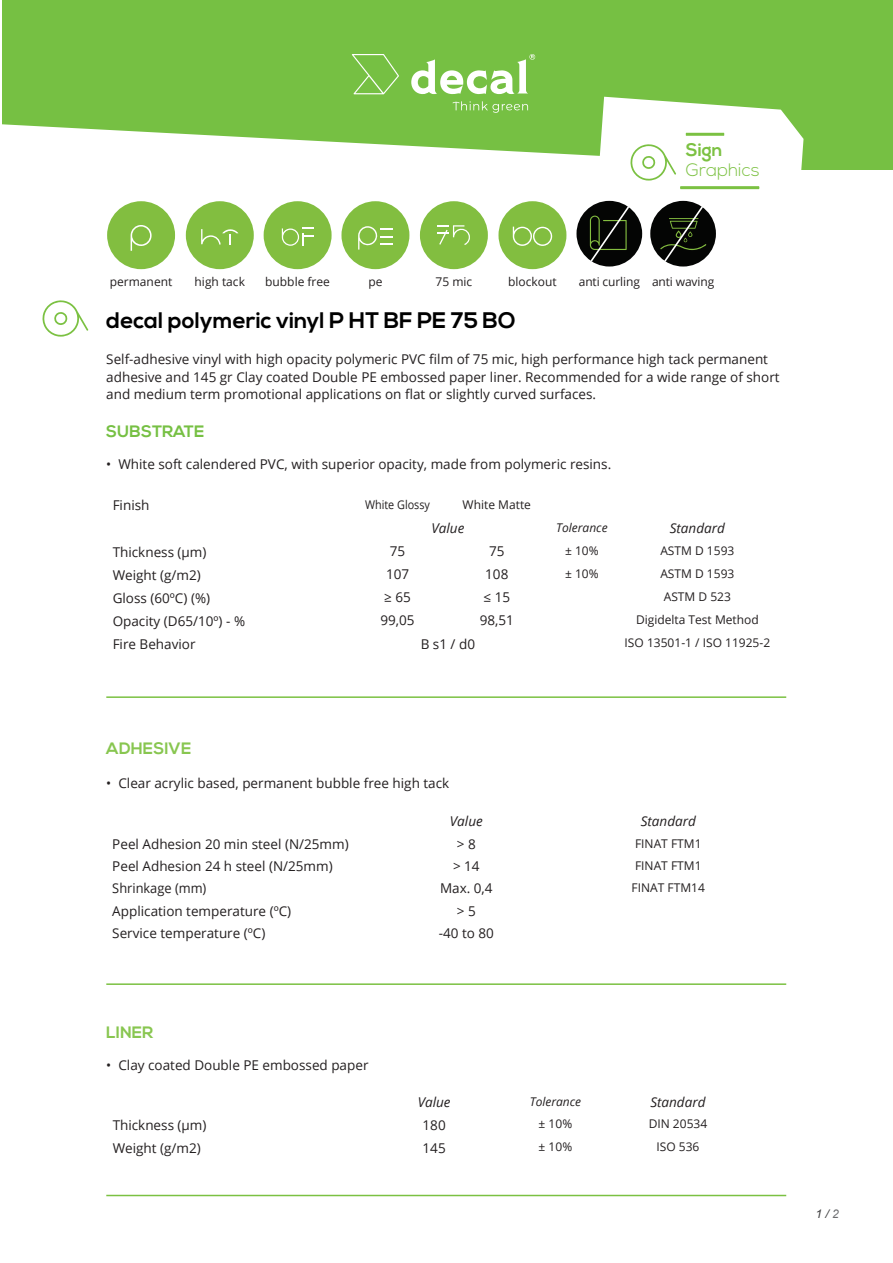
<style>
.page{position:relative;width:893px;height:1263px;background:#fff}
.page>*{position:absolute;margin:0;border:0;box-sizing:border-box;transform-origin:0 0}
.t1{font:700 22.5px "Nexa";color:#000}
.t2{font:300 18px "Nexa";color:#7cc142}
.t3{font:700 18px "Nexa";color:#7cc142}
.t4{font:700 16.5px "Nexa";color:#88c650}
.t5{font:700 16.5px "Nexa";color:#76c043}
.t6{font:13.5px/18px "Open Sans";color:#231f20}
.t7{font:italic 13.5px "Open Sans";color:#231f20}
.t8{font:13.5px "Open Sans";color:#231f20;scale:.95 1}
.t9{font:12px "Open Sans";color:#231f20}
.t10{font:italic 12px "Open Sans";color:#231f20}
.t11{font:12px "Open Sans";color:#231f20;scale:.9 1}
.t12{font:italic 12px "Arial";color:#3e3e3f}
.s1{color:#6c6d70}
</style>
<div class="page">
<div style="left:3px;top:0;width:889px;height:169px;background:#76c043"></div>
<svg style="left:588px;top:97px;width:215px;height:170px"></svg>
<svg style="left:2px;top:124px;width:775px;height:70px;fill:#fff"></svg>
<svg style="left:686px;top:133px;width:38px;height:3px"></svg>
<svg style="left:630px;top:144px;width:129px;height:45px"></svg>
<svg style="left:452px;top:101px;width:76px;height:12px"></svg>
<svg style="left:352px;top:54px;width:47px;height:40px"></svg>
<svg style="left:411px;top:54px;width:124px;height:40px"></svg>
<hr style="left:106px;top:696px;width:680px;height:2px;background:#7bc142">
<hr style="left:106px;top:983px;width:680px;height:2px;background:#7bc142">
<hr style="left:106px;top:1195px;width:680px;height:1px;background:#7bc142">
<svg style="left:42px;top:300px;width:46px;height:37px"></svg>
<div style="left:107px;top:201px;width:68px;height:68px;background:#82be40;border-radius:50%"></div>
<svg style="left:131px;top:225px;width:21px;height:26px"></svg>
<div style="left:420px;top:201px;width:68px;height:68px;background:#82be40;border-radius:50%"></div>
<svg style="left:438px;top:225px;width:32px;height:20px"></svg>
<div style="left:186px;top:201px;width:68px;height:68px;background:#82be40;border-radius:50%"></div>
<svg style="left:201px;top:229px;width:37px;height:16px"></svg>
<div style="left:264px;top:201px;width:68px;height:68px;background:#82be40;border-radius:50%"></div>
<svg style="left:282px;top:228px;width:31px;height:18px"></svg>
<div style="left:498px;top:201px;width:68px;height:68px;background:#82be40;border-radius:50%"></div>
<svg style="left:513px;top:227px;width:39px;height:19px"></svg>
<div style="left:341px;top:201px;width:68px;height:68px;background:#82be40;border-radius:50%"></div>
<svg style="left:358px;top:226px;width:35px;height:24px"></svg>
<div style="left:576px;top:201px;width:66px;height:65px;background:#040504;border-radius:50%"></div>
<svg style="left:589px;top:204px;width:42px;height:59px"></svg>
<div style="left:650px;top:201px;width:66px;height:65px;background:#040504;border-radius:50%"></div>
<svg style="left:660px;top:204px;width:46px;height:59px"></svg>
<h2 class="t3" style="left:686px;top:140px;width:38px">Sign</h2>
<h2 class="t2" style="left:686px;top:159px;width:75px">Graphics</h2>
<p class="t9" style="left:110px;top:273px;width:64px">permanent</p>
<p class="t9" style="left:195px;top:273px;width:52px">high tack</p>
<p class="t9" style="left:265px;top:273px;width:66px">bubble free</p>
<p class="t9" style="left:368px;top:273px;width:16px">pe</p>
<p class="t9" style="left:435px;top:273px;width:38px">75 mic</p>
<p class="t9" style="left:508px;top:273px;width:50px">blockout</p>
<p class="t9" style="left:579px;top:273px;width:137px">anti curling anti waving</p>
<h1 class="t1" style="left:106px;top:307px;width:411px">decal polymeric vinyl P HT BF PE 75 BO</h1>
<p class="t6" style="left:106px;top:349px;width:675px">Self-adhesive vinyl with high opacity polymeric PVC film of 75 mic, high performance high tack permanent adhesive and 145 gr Clay coated Double PE embossed paper liner. Recommended for a wide range of short and medium term promotional applications on flat or slightly curved surfaces.</p>
<p class="t5" style="left:106px;top:422px;width:100px">SUBSTRATE</p>
<p class="t6" style="left:106px;top:455px;width:506px">• White soft calendered PVC, with superior opacity, made from polymeric resins.</p>
<p class="t6" style="left:113px;top:496px;width:38px">Finish</p>
<p class="t11" style="left:365px;top:496px;width:74px">White Glossy</p>
<p class="t9" style="left:463px;top:496px;width:70px">White Matte</p>
<p class="t7" style="left:431px;top:519px;width:34px">Value</p>
<p class="t10" style="left:556px;top:519px;width:53px">Tolerance</p>
<p class="t7" style="left:670px;top:519px;width:57px">Standard</p>
<p class="t6" style="left:113px;top:542px;width:95px">Thickness (µm)</p>
<p class="t6" style="left:390px;top:542px;width:17px">75</p>
<p class="t6" style="left:489px;top:542px;width:17px">75</p>
<p class="t9" style="left:565px;top:542px;width:35px">± 10%</p>
<p class="t9" style="left:660px;top:542px;width:76px">ASTM D 1593</p>
<p class="t6" style="left:113px;top:565px;width:90px">Weight (g/m2)</p>
<p class="t6" style="left:386px;top:565px;width:25px">107</p>
<p class="t6" style="left:485px;top:565px;width:25px">108</p>
<p class="t9" style="left:565px;top:565px;width:35px">± 10%</p>
<p class="t9" style="left:660px;top:565px;width:76px">ASTM D 1593</p>
<p class="t6" style="left:113px;top:588px;width:99px">Gloss (60ºC) (%)</p>
<p class="t6" style="left:384px;top:588px;width:28px">≥ 65</p>
<p class="t6" style="left:483px;top:588px;width:28px">≤ 15</p>
<p class="t9" style="left:664px;top:589px;width:69px">ASTM D 523</p>
<p class="t6" style="left:113px;top:612px;width:134px">Opacity (D65/10º) - %</p>
<p class="t6" style="left:380px;top:611px;width:36px">99,05</p>
<p class="t6" style="left:480px;top:611px;width:36px">98,51</p>
<p class="t9" style="left:636px;top:612px;width:124px">Digidelta Test Method</p>
<p class="t6" style="left:113px;top:635px;width:84px">Fire Behavior</p>
<p class="t6" style="left:421px;top:634px;width:56px">B s1 / d0</p>
<p class="t9" style="left:625px;top:635px;width:147px">ISO 13501-1 / ISO 11925-2</p>
<p class="t4" style="left:106px;top:738px;width:87px">ADHESIVE</p>
<p class="t6" style="left:106px;top:774px;width:344px">• Clear acrylic based, permanent bubble free high tack</p>
<p class="t7" style="left:450px;top:812px;width:34px">Value</p>
<p class="t7" style="left:641px;top:812px;width:57px">Standard</p>
<p class="t6" style="left:112px;top:834px;width:238px">Peel Adhesion 20 min steel (N/25mm)</p>
<p class="t6" style="left:457px;top:834px;width:20px">&gt; 8</p>
<p class="t9" style="left:635px;top:835px;width:68px">FINAT FTM1</p>
<p class="t6" style="left:112px;top:857px;width:222px">Peel Adhesion 24 h steel (N/25mm)</p>
<p class="t6" style="left:453px;top:857px;width:28px">&gt; 14</p>
<p class="t9" style="left:635px;top:857px;width:68px">FINAT FTM1</p>
<p class="t8" style="left:112px;top:879px;width:101px">Shrinkage (mm)</p>
<p class="t6" style="left:440px;top:879px;width:54px">Max. 0,4</p>
<p class="t9" style="left:632px;top:880px;width:75px">FINAT FTM14</p>
<p class="t6" style="left:112px;top:901px;width:180px">Application temperature (ºC)</p>
<p class="t6" style="left:457px;top:901px;width:20px">&gt; 5</p>
<p class="t6" style="left:112px;top:924px;width:155px">Service temperature (ºC)</p>
<p class="t6" style="left:439px;top:924px;width:57px">-40 to 80</p>
<p class="t4" style="left:106px;top:1023px;width:49px">LINER</p>
<p class="t6" style="left:106px;top:1056px;width:264px">• Clay coated Double PE embossed paper</p>
<p class="t7" style="left:418px;top:1093px;width:34px">Value</p>
<p class="t10" style="left:530px;top:1093px;width:53px">Tolerance</p>
<p class="t7" style="left:650px;top:1093px;width:57px">Standard</p>
<p class="t6" style="left:113px;top:1115px;width:95px">Thickness (µm)</p>
<p class="t6" style="left:423px;top:1115px;width:25px">180</p>
<p class="t9" style="left:539px;top:1116px;width:35px">± 10%</p>
<p class="t9" style="left:649px;top:1116px;width:60px">DIN 20534</p>
<p class="t6" style="left:113px;top:1139px;width:90px">Weight (g/m2)</p>
<p class="t6" style="left:423px;top:1138px;width:25px">145</p>
<p class="t9" style="left:539px;top:1139px;width:35px">± 10%</p>
<p class="t9" style="left:656px;top:1139px;width:44px">ISO 536</p>
<p class="t12" style="left:816px;top:1206px;width:25px">1 / <span class="s1">2</span></p>
</div>
